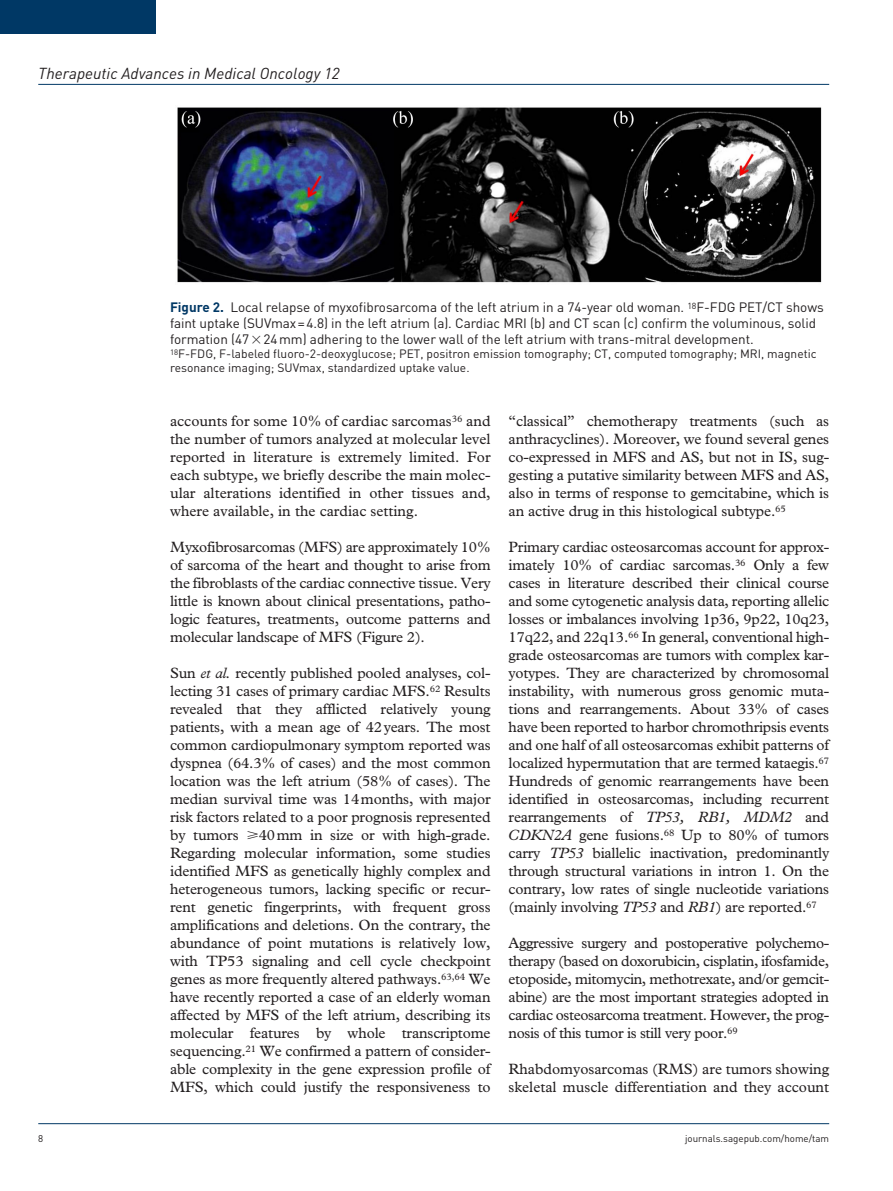
<style>
.page{position:relative;width:893px;height:1191px;background:#fff}
.page>*{position:absolute;margin:0;border:0;box-sizing:border-box;transform-origin:0 0}
.t1{font:italic 15.75px "DIN";color:#231f20}
.t2{font:15px/18px "Plantin Std";letter-spacing:-.01em;color:#231f20;text-align:justify}
.t3{font:13.5px/15.8px "DIN";letter-spacing:-.005em;color:#231f20}
.t4{font:12px/14.2px "DIN";color:#231f20}
.t5{font:9.75px "DIN";color:#231f20}
.s1{font-weight:700;color:#003865}
.s2{font-style:italic}
</style>
<div class="page">
<hr style="left:38px;top:84px;width:791px;height:1px;background:#003865">
<hr style="left:38px;top:1123px;width:791px;height:1px;background:#003865">
<div style="left:0;top:0;width:155px;height:34px;background:#003865"></div>
<img style="left:177px;top:107px;width:645px;height:176px">
<p class="t1" style="left:38px;top:63px;width:303px">Therapeutic Advances in Medical Oncology 12</p>
<p class="t3" style="left:170px;top:299px;width:655px"><span class="s1">Figure 2.</span> Local relapse of myxofibrosarcoma of the left atrium in a 74-year old woman. <sup>18</sup>F-FDG PET/CT shows faint uptake (SUVmax=4.8) in the left atrium (a). Cardiac MRI (b) and CT scan (c) confirm the voluminous, solid formation (47 24mm) adhering to the lower wall of the left atrium with trans-mitral development.</p>
<p class="t4" style="left:170px;top:346px;width:648px"><sup>18</sup>F-FDG, F-labeled fluoro-2-deoxyglucose; PET, positron emission tomography; CT, computed tomography; MRI, magnetic resonance imaging; SUVmax, standardized uptake value.</p>
<p class="t2" style="left:170px;top:412px;width:322px">accounts for some 10% of cardiac sarcomas<sup>36</sup> and the number of tumors analyzed at molecular level reported in literature is extremely limited. For each subtype, we briefly describe the main molec&shy;ular alterations identified in other tissues and, where available, in the cardiac setting.</p>
<p class="t2" style="left:170px;top:538px;width:322px">Myxofibrosarcomas (MFS) are approximately 10% of sarcoma of the heart and thought to arise from the fibroblasts of the cardiac connective tissue. Very little is known about clinical presentations, patho&shy;logic features, treatments, outcome patterns and molecular landscape of MFS (Figure 2).</p>
<p class="t2" style="left:170px;top:664px;width:322px">Sun <span class="s2">et al.</span> recently published pooled analyses, col&shy;lecting 31 cases of primary cardiac MFS.<sup>62</sup> Results revealed that they afflicted relatively young patients, with a mean age of 42years. The most common cardiopulmonary symptom reported was dyspnea (64.3% of cases) and the most common location was the left atrium (58% of cases). The median survival time was 14months, with major risk factors related to a poor prognosis represented by tumors ⩾40mm in size or with high-grade.<br>Regarding molecular information, some studies identified MFS as genetically highly complex and heterogeneous tumors, lacking specific or recur&shy;rent genetic fingerprints, with frequent gross amplifications and deletions. On the contrary, the abundance of point mutations is relatively low, with TP53 signaling and cell cycle checkpoint genes as more frequently altered pathways.<sup>63,64</sup> We have recently reported a case of an elderly woman affected by MFS of the left atrium, describing its molecular features by whole transcriptome sequencing.<sup>21</sup> We confirmed a pattern of consider&shy;able complexity in the gene expression profile of MFS, which could justify the responsiveness to</p>
<p class="t2" style="left:509px;top:412px;width:322px">“classical” chemotherapy treatments (such as anthracyclines). Moreover, we found several genes co-expressed in MFS and AS, but not in IS, sug&shy;gesting a putative similarity between MFS and AS, also in terms of response to gemcitabine, which is an active drug in this histological subtype.<sup>65</sup></p>
<p class="t2" style="left:509px;top:538px;width:322px">Primary cardiac osteosarcomas account for approx&shy;imately 10% of cardiac sarcomas.<sup>36</sup> Only a few cases in literature described their clinical course and some cytogenetic analysis data, reporting allelic losses or imbalances involving 1p36, 9p22, 10q23, 17q22, and 22q13.<sup>66</sup> In general, conventional high&shy;grade osteosarcomas are tumors with complex kar&shy;yotypes. They are characterized by chromosomal instability, with numerous gross genomic muta&shy;tions and rearrangements. About 33% of cases have been reported to harbor chromothripsis events and one half of all osteosarcomas exhibit patterns of localized hypermutation that are termed kataegis.<sup>67<br></sup>Hundreds of genomic rearrangements have been identified in osteosarcomas, including recurrent rearrangements of <span class="s2">TP53, RB1, MDM2</span> and <span class="s2">CDKN2A</span> gene fusions.<sup>68</sup> Up to 80% of tumors carry <span class="s2">TP53</span> biallelic inactivation, predominantly through structural variations in intron 1. On the contrary, low rates of single nucleotide variations (mainly involving <span class="s2">TP53</span> and <span class="s2">RB1</span>) are reported.<sup>67</sup></p>
<p class="t2" style="left:509px;top:934px;width:322px">Aggressive surgery and postoperative polychemo&shy;therapy (based on doxorubicin, cisplatin, ifosfamide, etoposide, mitomycin, methotrexate, and/or gemcit&shy;abine) are the most important strategies adopted in cardiac osteosarcoma treatment. However, the prog&shy;nosis of this tumor is still very poor.<sup>69</sup></p>
<p class="t2" style="left:509px;top:1060px;width:322px">Rhabdomyosarcomas (RMS) are tumors showing skeletal muscle differentiation and they account</p>
<p class="t5" style="left:38px;top:1132px;width:7px">8</p>
<p class="t5" style="left:685px;top:1132px;width:146px">journals.sagepub.com/home/tam</p>
</div>
